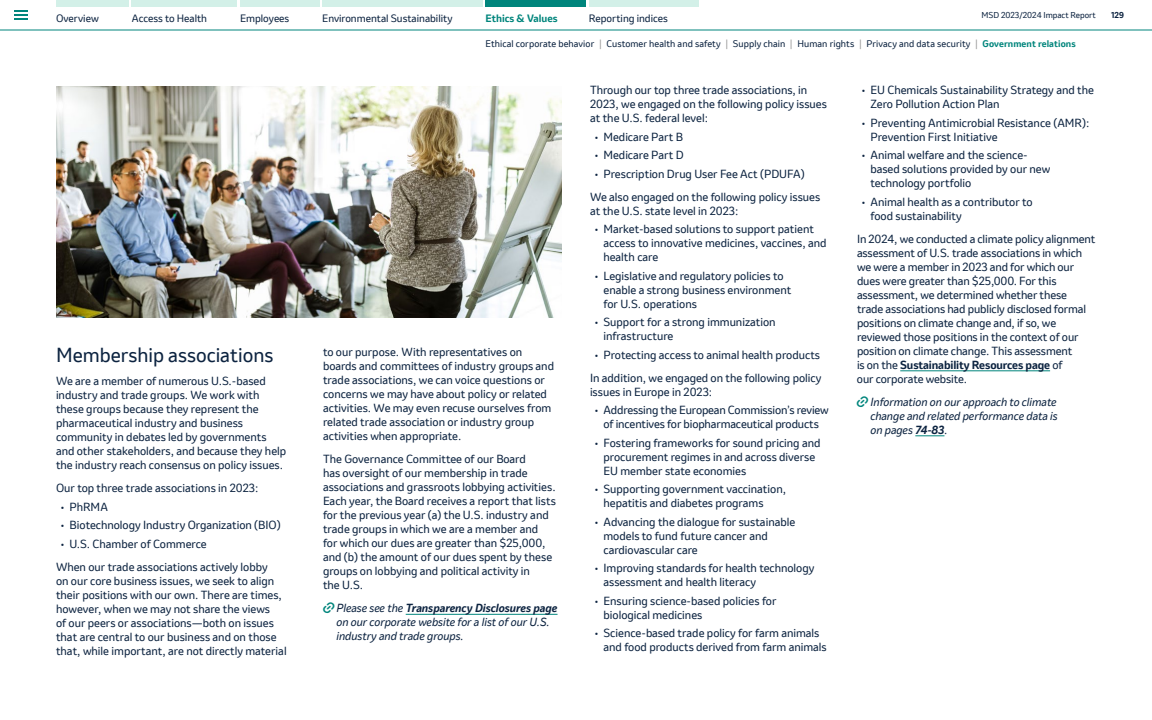
<style>
.page{position:relative;width:1152px;height:720px;background:#fff}
.page>*{position:absolute;margin:0;border:0;box-sizing:border-box;transform-origin:0 0}
.t1{font:19px "Invention";color:#0c2340}
.Body{font:11px/14px "Invention";color:#0c2340}
.t2{font:italic 11px/14px "Invention";color:#0c2340}
.t3{font:10px "Invention";color:#0c2340}
.t4{font:700 10px "Invention";color:#00857c}
.t5{font:9px "Invention";letter-spacing:.01em;color:#0c2340}
.t6{font:8px "Invention";color:#0c2340}
.t7{font:700 8px "Invention";color:#0c2340}
.s1{color:#999}
.s2{font-weight:700;color:#00857c}
.s3{font-weight:700}
</style>
<div class="page">
<hr style="left:406px;top:614px;width:152px;height:1px;background:#00857c">
<hr style="left:900px;top:370px;width:150px;height:1px;background:#00857c">
<svg style="left:915px;top:435px;width:29px;height:1px"></svg>
<img style="left:56px;top:86px;width:506px;height:232px">
<div style="left:240px;top:0;width:79px;height:6px;background:#d3f0e8"></div>
<div style="left:132px;top:0;width:105px;height:6px;background:#d3f0e8"></div>
<div style="left:322px;top:0;width:160px;height:6px;background:#d3f0e8"></div>
<div style="left:589px;top:0;width:109px;height:6px;background:#d3f0e8"></div>
<div style="left:56px;top:0;width:73px;height:6px;background:#d3f0e8"></div>
<hr style="left:0;top:30px;width:1152px;height:1px;background:#00857c">
<svg style="left:15px;top:10px;width:13px;height:10px"></svg>
<div style="left:485px;top:0;width:101px;height:6px;background:#00857c"></div>
<p class="t6" style="left:982px;top:10px;width:116px">MSD 2023/2024 Impact Report</p>
<p class="t7" style="left:1111px;top:10px;width:14px">129</p>
<p class="t3" style="left:56px;top:11px;width:44px">Overview</p>
<p class="t3" style="left:132px;top:11px;width:77px">Access to Health</p>
<p class="t3" style="left:240px;top:11px;width:51px">Employees</p>
<p class="t3" style="left:322px;top:11px;width:132px">Environmental Sustainability</p>
<p class="t4" style="left:485px;top:11px;width:74px">Ethics &amp; Values</p>
<p class="t3" style="left:589px;top:11px;width:81px">Reporting indices</p>
<p class="t5" style="left:485px;top:37px;width:592px">Ethical corporate behavior <span class="s1">|</span> Customer health and safety <span class="s1">|</span> Supply chain <span class="s1">|</span> Human rights <span class="s1">|</span> Privacy and data security <span class="s1">|</span> <span class="s2">Government relations</span></p>
<h2 class="t1" style="left:56px;top:342px;width:219px">Membership associations</h2>
<p class="Body" style="left:56px;top:374px;width:232px">We are a member of numerous U.S.-based industry and trade groups. We work with these groups because they represent the pharmaceutical industry and business community in debates led by governments and other stakeholders, and because they help the industry reach consensus on policy issues.</p>
<p class="Body" style="left:56px;top:481px;width:204px">Our top three trade associations in 2023:</p>
<p class="Body" style="left:60px;top:500px;width:49px">• PhRMA</p>
<p class="Body" style="left:60px;top:518px;width:222px">• Biotechnology Industry Organization (BIO)</p>
<p class="Body" style="left:60px;top:537px;width:148px">• U.S. Chamber of Commerce</p>
<p class="Body" style="left:56px;top:560px;width:232px">When our trade associations actively lobby<br>on our core business issues, we seek to align their positions with our own. There are times, however, when we may not share the views<br>of our peers or associations—both on issues that are central to our business and on those that, while important, are not directly material</p>
<p class="Body" style="left:323px;top:345px;width:233px">to our purpose. With representatives on boards and committees of industry groups and trade associations, we can voice questions or concerns we may have about policy or related activities. We may even recuse ourselves from related trade association or industry group activities when appropriate.</p>
<p class="Body" style="left:323px;top:452px;width:234px">The Governance Committee of our Board<br>has oversight of our membership in trade associations and grassroots lobbying activities.<br>Each year, the Board receives a report that lists for the previous year (a) the U.S. industry and trade groups in which we are a member and<br>for which our dues are greater than $25,000, and (b) the amount of our dues spent by these groups on lobbying and political activity in<br>the U.S.</p>
<p class="t2" style="left:336px;top:601px;width:223px">Please see the <span class="s3">Transparency Disclosures page </span>on our corporate website for a list of our U.S. industry and trade groups.</p>
<p class="Body" style="left:590px;top:83px;width:238px">Through our top three trade associations, in<br>2023, we engaged on the following policy issues at the U.S. federal level:</p>
<p class="Body" style="left:594px;top:130px;width:90px">• Medicare Part B</p>
<p class="Body" style="left:594px;top:148px;width:91px">• Medicare Part D</p>
<p class="Body" style="left:594px;top:167px;width:212px">• Prescription Drug User Fee Act (PDUFA)</p>
<p class="Body" style="left:590px;top:190px;width:232px">We also engaged on the following policy issues at the U.S. state level in 2023:</p>
<p class="Body" style="left:604px;top:222px;width:225px;text-indent:-9px">• Market-based solutions to support patient access to innovative medicines, vaccines, and health care</p>
<p class="Body" style="left:604px;top:269px;width:189px;text-indent:-9px">• Legislative and regulatory policies to enable a strong business environment for U.S. operations</p>
<p class="Body" style="left:604px;top:315px;width:174px;text-indent:-9px">• Support for a strong immunization infrastructure</p>
<p class="Body" style="left:594px;top:348px;width:227px">• Protecting access to animal health products</p>
<p class="Body" style="left:590px;top:371px;width:233px">In addition, we engaged on the following policy issues in Europe in 2023:</p>
<p class="Body" style="left:594px;top:403px;width:236px;text-align:center">• Addressing the European Commission’s review of incentives for biopharmaceutical products</p>
<p class="Body" style="left:604px;top:436px;width:218px;text-indent:-9px">• Fostering frameworks for sound pricing and procurement regimes in and across diverse<br>EU member state economies</p>
<p class="Body" style="left:604px;top:482px;width:184px;text-indent:-9px">• Supporting government vaccination, hepatitis and diabetes programs</p>
<p class="Body" style="left:604px;top:515px;width:193px;text-indent:-9px">• Advancing the dialogue for sustainable models to fund future cancer and cardiovascular care</p>
<p class="Body" style="left:604px;top:561px;width:212px;text-indent:-9px">• Improving standards for health technology assessment and health literacy</p>
<p class="Body" style="left:604px;top:594px;width:175px;text-indent:-9px">• Ensuring science-based policies for biological medicines</p>
<p class="Body" style="left:604px;top:626px;width:225px;text-indent:-9px">• Science-based trade policy for farm animals and food products derived from farm animals</p>
<p class="Body" style="left:870px;top:83px;width:225px;text-indent:-9px">• EU Chemicals Sustainability Strategy and the<br>Zero Pollution Action Plan</p>
<p class="Body" style="left:870px;top:116px;width:220px;text-indent:-9px">• Preventing Antimicrobial Resistance (AMR):<br>Prevention First Initiative</p>
<p class="Body" style="left:870px;top:148px;width:181px;text-indent:-9px">• Animal welfare and the science&shy;based solutions provided by our new technology portfolio</p>
<p class="Body" style="left:870px;top:195px;width:164px;text-indent:-9px">• Animal health as a contributor to food sustainability</p>
<p class="Body" style="left:857px;top:232px;width:240px">In 2024, we conducted a climate policy alignment assessment of U.S. trade associations in which we were a member in 2023 and for which our dues were greater than $25,000. For this assessment, we determined whether these trade associations had publicly disclosed formal positions on climate change and, if so, we reviewed those positions in the context of our position on climate change. This assessment<br>is on the <span class="s3">Sustainability Resources page</span> of<br>our corporate website.</p>
<p class="t2" style="left:870px;top:395px;width:189px;text-align:justify">Information on our approach to climate change and related performance data is on pages <span class="s3">74-83</span>.</p>
</div>
